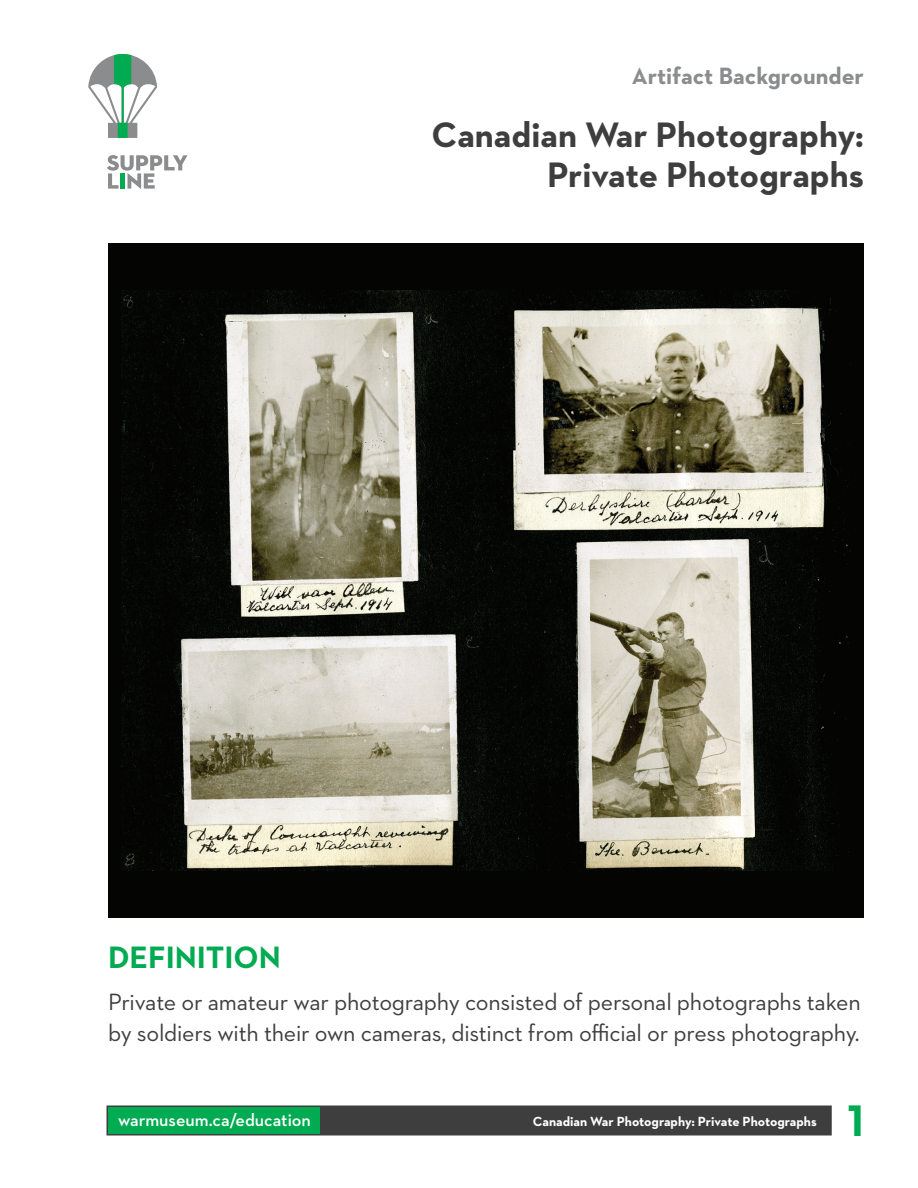
<style>
.page{position:relative;width:918px;height:1188px;background:#fff}
.page>*{position:absolute;margin:0;border:0;box-sizing:border-box;transform-origin:0 0}
.t1{font:700 45px "Neutraface 2 Text";color:#00ab51}
.t2{font:700 36px/40.5px "Neutraface 2 Text";color:#3e3e3f;text-align:right}
.t3{font:700 31.5px "Neutraface 2 Text";color:#00ab51}
.t4{font:24px/31.5px "Neutraface 2 Text";letter-spacing:-.01em;color:#3e3e3f}
.t5{font:700 24px "Neutraface 2 Text";color:#8b8c8d}
.t6{font:600 18px "Neutraface 2 Text";color:#fff}
.t7{font:700 13.5px "Neutraface 2 Text";color:#fff}
</style>
<div class="page">
<div style="left:108px;top:243px;width:756px;height:675px;background:#040403"></div>
<img style="left:122px;top:290px;width:727px;height:581px">
<svg style="left:107px;top:155px;width:81px;height:34px"></svg>
<svg style="left:88px;top:54px;width:69px;height:84px"></svg>
<div style="left:107px;top:1106px;width:725px;height:29px;border:3px solid #3e3e3f"></div>
<div style="left:108px;top:1107px;width:213px;height:27px;background:#00ab51"></div>
<div style="left:321px;top:1107px;width:509px;height:27px;background:#3e3e3f"></div>
<p class="t5" style="left:632px;top:61px;width:234px">Artifact Backgrounder</p>
<h2 class="t2" style="left:432px;top:114px;width:434px">Canadian War Photography:<br>Private Photographs</h2>
<h3 class="t3" style="left:108px;top:937px;width:174px">DEFINITION</h3>
<p class="t4" style="left:108px;top:986px;width:754px">Private or amateur war photography consisted of personal photographs taken by soldiers with their own cameras, distinct from official or press photography.</p>
<p class="t6" style="left:118px;top:1109px;width:194px">warmuseum.ca/education</p>
<p class="t7" style="left:533px;top:1113px;width:286px">Canadian War Photography: Private Photographs</p>
<h1 class="t1" style="left:848px;top:1092px;width:18px">1</h1>
</div>
